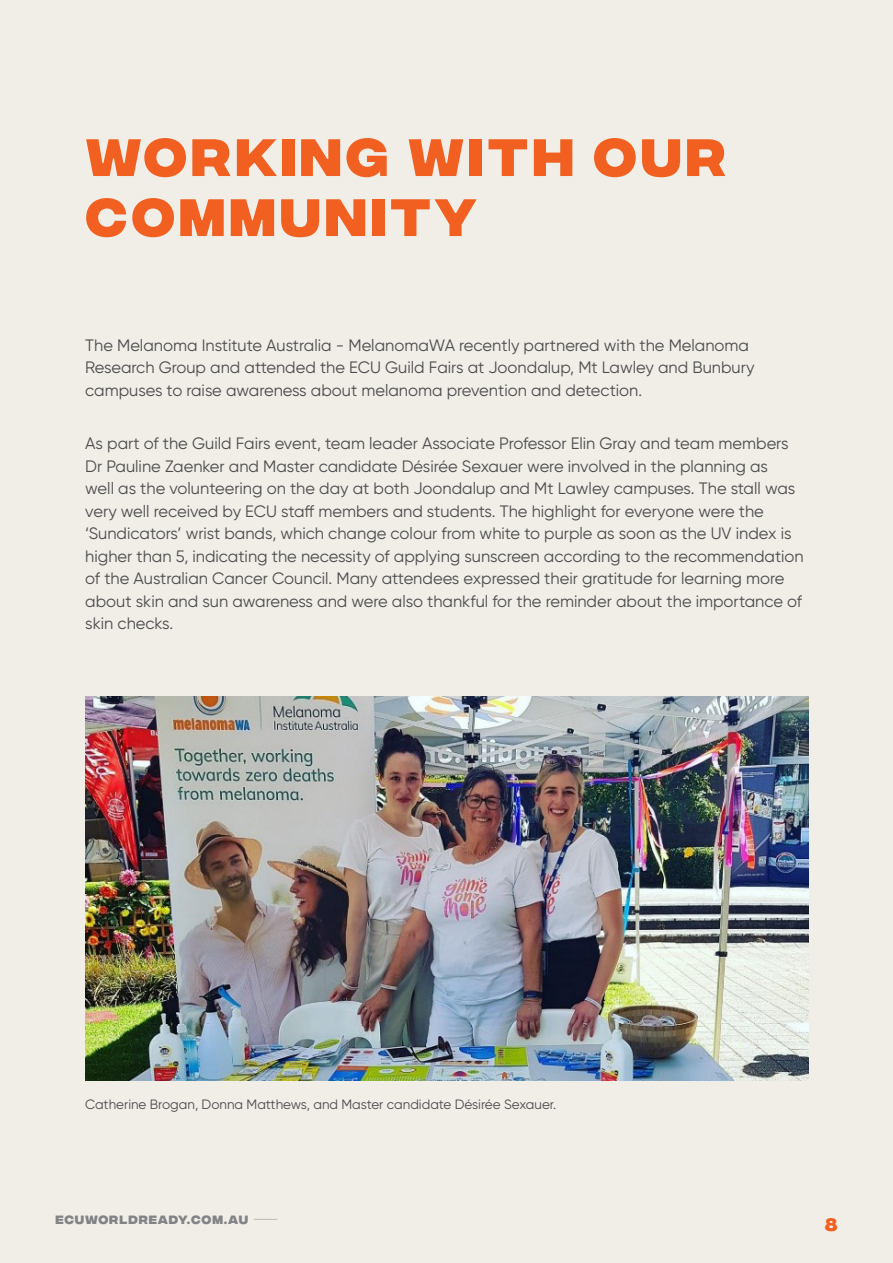
<style>
.page{position:relative;width:893px;height:1263px;background:#f1ede7}
.page>*{position:absolute;margin:0;border:0;box-sizing:border-box;transform-origin:0 0}
.t1{font:700 52.5px/60px "Integral CF";letter-spacing:.075em;color:#f26021}
.t2{font:700 18px "Integral CF";color:#f26021}
.t3{font:16.5px/22.5px "Gilroy";color:#4b4c4d}
.t4{font:13.5px "Gilroy";color:#4b4c4d}
.t5{font:700 12px "Integral CF";letter-spacing:.075em;color:#818386}
</style>
<div class="page">
<img style="left:85px;top:696px;width:723px;height:384px">
<p class="t1" style="left:85px;top:132px;width:642px">WORKING WITH OUR<br>COMMUNITY</p>
<p class="t3" style="left:85px;top:334px;width:671px">The Melanoma Institute Australia - MelanomaWA recently partnered with the Melanoma<br>Research Group and attended the ECU Guild Fairs at Joondalup, Mt Lawley and Bunbury campuses to raise awareness about melanoma prevention and detection.</p>
<p class="t3" style="left:85px;top:432px;width:720px">As part of the Guild Fairs event, team leader Associate Professor Elin Gray and team members Dr Pauline Zaenker and Master candidate Désirée Sexauer were involved in the planning as<br>well as the volunteering on the day at both Joondalup and Mt Lawley campuses. The stall was very well received by ECU staff members and students. The highlight for everyone were the ‘Sundicators’ wrist bands, which change colour from white to purple as soon as the UV index is higher than 5, indicating the necessity of applying sunscreen according to the recommendation of the Australian Cancer Council. Many attendees expressed their gratitude for learning more about skin and sun awareness and were also thankful for the reminder about the importance of skin checks.</p>
<p class="t4" style="left:85px;top:1096px;width:473px">Catherine Brogan, Donna Matthews, and Master candidate Désirée Sexauer.</p>
<p class="t5" style="left:55px;top:1213px;width:194px">ECUWORLDREADY.COM.AU</p>
<p class="t2" style="left:825px;top:1215px;width:14px">8</p>
</div>
